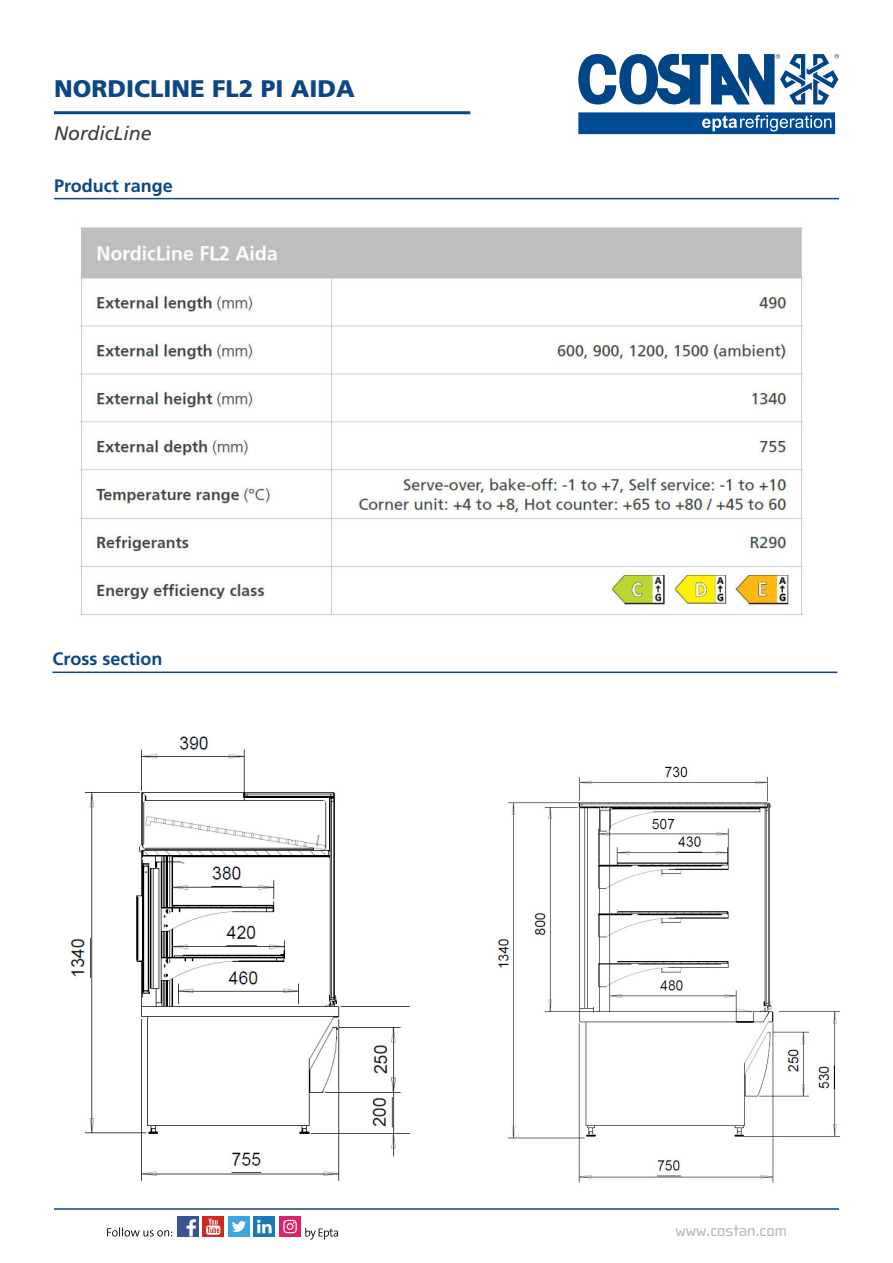
<style>
.page{position:relative;width:893px;height:1263px;background:#fff}
.page>*{position:absolute;margin:0;border:0;box-sizing:border-box;transform-origin:0 0}
.t1{font:900 24px "Frutiger LT Std";color:#0c4684}
.t2{font:italic 19.5px "Frutiger LT Std";color:#3c3c3b}
.t3{font:700 18px "Frutiger LT Std";color:#0c4684}
.t4{font:16.5px "Cholla Wide";color:#b3b2b2}
</style>
<div class="page">
<hr style="left:54px;top:111px;width:416px;height:3px;background:#0c4684">
<hr style="left:54px;top:198px;width:785px;height:1px;background:#0c4684">
<hr style="left:52px;top:671px;width:785px;height:2px;background:#0c4684">
<hr style="left:54px;top:1208px;width:785px;height:2px;background:#0c4684">
<div style="left:203px;top:1216px;width:21px;height:21px;background:#cb2a20"></div>
<svg style="left:206px;top:1218px;width:14px;height:17px"></svg>
<div style="left:177px;top:1216px;width:21px;height:21px;background:#3b5293"></div>
<svg style="left:187px;top:1219px;width:9px;height:17px"></svg>
<div style="left:254px;top:1216px;width:21px;height:21px;background:#1a78b4"></div>
<svg style="left:257px;top:1220px;width:15px;height:13px"></svg>
<div style="left:228px;top:1216px;width:22px;height:21px;background:#3aa7df"></div>
<svg style="left:232px;top:1221px;width:14px;height:11px"></svg>
<svg style="left:107px;top:1227px;width:65px;height:9px"></svg>
<svg style="left:305px;top:1228px;width:33px;height:11px"></svg>
<div style="left:279px;top:1216px;width:22px;height:21px;background:#dc226b"></div>
<svg style="left:283px;top:1220px;width:14px;height:13px"></svg>
<svg style="left:578px;top:54px;width:261px;height:80px"></svg>
<img style="left:80px;top:227px;width:723px;height:388px">
<img style="left:70px;top:736px;width:340px;height:445px">
<img style="left:497px;top:765px;width:344px;height:418px">
<h1 class="t1" style="left:54px;top:74px;width:302px">NORDICLINE FL2 PI AIDA</h1>
<p class="t2" style="left:54px;top:122px;width:99px">NordicLine</p>
<p class="t3" style="left:54px;top:175px;width:120px">Product range</p>
<p class="t3" style="left:52px;top:649px;width:111px">Cross section</p>
<p class="t4" style="left:675px;top:1221px;width:113px">www.costan.com</p>
</div>
